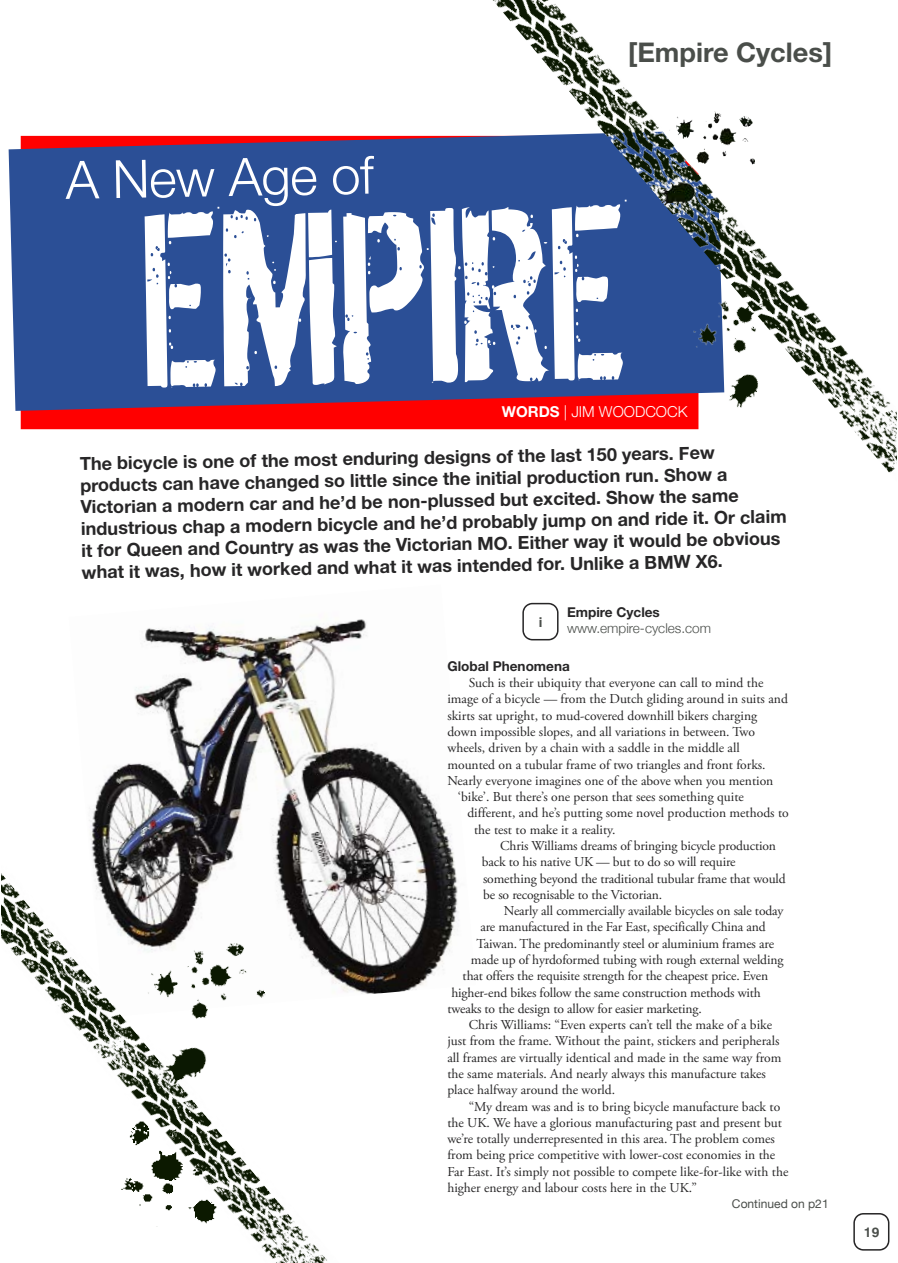
<style>
.page{position:relative;width:898px;height:1263px;background:#fff}
.page>*{position:absolute;margin:0;border:0;box-sizing:border-box;transform-origin:0 0}
.t1{font:226.12px "Dirty Ego";color:#fff}
.t2{font:300 52.88px "Helvetica Neue";color:#fff}
.t3{font:700 27.22px "Helvetica Neue East A";color:#4a4e4a}
.t4{font:700 18px/21.6px "Helvetica Neue East A";color:#272627}
.t5{font:300 15.08px "Helvetica Neue";color:#fff}
.t6{font:13.5px "Adobe Garamond Pro";color:#272627}
.t7{font:700 13.5px "Helvetica Neue East A";color:#272627}
.t8{font:300 13.5px "Helvetica Neue";color:#4a4e4a}
.t9{font:700 13.5px "Swiss 721 BT";color:#4a4e4a}
.t10{font:12.15px "Helvetica Neue";color:#4a4e4a}
.s1{font-family:"Helvetica Neue East A";font-weight:700}
</style>
<div class="page">
<div style="left:21px;top:411px;width:456px;height:18px;background:#f00"></div>
<div style="left:9px;top:135px;width:468px;height:276px;background:#2b4f96"></div>
<img style="left:89px;top:619px;width:365px;height:238px">
<svg style="left:853px;top:1213px;width:36px;height:37px"></svg>
<img style="left:1px;top:857px;width:458px;height:406px">
<img style="left:110px;top:924px;width:187px;height:191px">
<svg style="left:522px;top:603px;width:36px;height:37px"></svg>
<img style="left:101px;top:1117px;width:155px;height:110px">
<img style="left:477px;top:0;width:419px;height:473px">
<img style="left:647px;top:94px;width:108px;height:137px">
<h3 class="t3" style="left:628px;top:43px;width:205px">[Empire Cycles]</h3>
<h2 class="t2" style="left:65px;top:148px;width:310px;rotate:-1deg">A New Age of</h2>
<h1 class="t1" style="left:139px;top:163px;width:486px;rotate:-1deg">EMPIRE</h1>
<p class="t5" style="left:502px;top:403px;width:187px"><span class="s1">WORDS</span> | JIM WOODCOCK</p>
<p class="t4" style="left:80px;top:454px;width:707px;rotate:-1deg">The bicycle is one of the most enduring designs of the last 150 years. Few products can have changed so little since the initial production run. Show a Victorian a modern car and he’d be non-plussed but excited. Show the same industrious chap a modern bicycle and he’d probably jump on and ride it. Or claim it for Queen and Country as was the Victorian MO. Either way it would be obvious what it was, how it worked and what it was intended for. Unlike a BMW X6.</p>
<p class="t9" style="left:539px;top:617px;width:5px">i</p>
<p class="t7" style="left:567px;top:607px;width:94px">Empire Cycles</p>
<p class="t8" style="left:567px;top:619px;width:146px">www.empire-cycles.com</p>
<p class="t7" style="left:447px;top:661px;width:124px">Global Phenomena</p>
<p class="t6" style="left:469px;top:677px;width:296px">Such is their ubiquity that everyone can call to mind the</p>
<p class="t6" style="left:447px;top:693px;width:342px">image of a bicycle — from the Dutch gliding around in suits and</p>
<p class="t6" style="left:447px;top:710px;width:311px">skirts sat upright, to mud-covered downhill bikers charging</p>
<p class="t6" style="left:447px;top:726px;width:309px">down impossible slopes, and all variations in between. Two</p>
<p class="t6" style="left:447px;top:742px;width:294px">wheels, driven by a chain with a saddle in the middle all</p>
<p class="t6" style="left:447px;top:759px;width:320px">mounted on a tubular frame of two triangles and front forks.</p>
<p class="t6" style="left:447px;top:775px;width:327px">Nearly everyone imagines one of the above when you mention</p>
<p class="t6" style="left:458px;top:791px;width:287px">‘bike’. But there’s one person that sees something quite</p>
<p class="t6" style="left:467px;top:807px;width:323px">different, and he’s putting some novel production methods to</p>
<p class="t6" style="left:474px;top:824px;width:143px">the test to make it a reality.</p>
<p class="t6" style="left:500px;top:840px;width:277px">Chris Williams dreams of bringing bicycle production</p>
<p class="t6" style="left:482px;top:856px;width:255px">back to his native UK — but to do so will require</p>
<p class="t6" style="left:483px;top:872px;width:304px">something beyond the traditional tubular frame that would</p>
<p class="t6" style="left:483px;top:889px;width:180px">be so recognisable to the Victorian.</p>
<p class="t6" style="left:504px;top:905px;width:281px">Nearly all commercially available bicycles on sale today</p>
<p class="t6" style="left:480px;top:921px;width:287px">are manufactured in the Far East, specifically China and</p>
<p class="t6" style="left:477px;top:938px;width:299px">Taiwan. The predominantly steel or aluminium frames are</p>
<p class="t6" style="left:471px;top:954px;width:314px">made up of hyrdoformed tubing with rough external welding</p>
<p class="t6" style="left:463px;top:970px;width:307px">that offers the requisite strength for the cheapest price. Even</p>
<p class="t6" style="left:451px;top:986px;width:311px">higher-end bikes follow the same construction methods with</p>
<p class="t6" style="left:447px;top:1003px;width:256px">tweaks to the design to allow for easier marketing.</p>
<p class="t6" style="left:469px;top:1019px;width:305px">Chris Williams: “Even experts can’t tell the make of a bike</p>
<p class="t6" style="left:447px;top:1035px;width:334px">just from the frame. Without the paint, stickers and peripherals</p>
<p class="t6" style="left:447px;top:1052px;width:336px">all frames are virtually identical and made in the same way from</p>
<p class="t6" style="left:447px;top:1068px;width:320px">the same materials. And nearly always this manufacture takes</p>
<p class="t6" style="left:447px;top:1084px;width:169px">place halfway around the world.</p>
<p class="t6" style="left:469px;top:1100px;width:313px">“My dream was and is to bring bicycle manufacture back to</p>
<p class="t6" style="left:447px;top:1117px;width:336px">the UK. We have a glorious manufacturing past and present but</p>
<p class="t6" style="left:447px;top:1133px;width:329px">we’re totally underrepresented in this area. The problem comes</p>
<p class="t6" style="left:447px;top:1149px;width:329px">from being price competitive with lower-cost economies in the</p>
<p class="t6" style="left:447px;top:1166px;width:342px">Far East. It’s simply not possible to compete like-for-like with the</p>
<p class="t6" style="left:447px;top:1182px;width:251px">higher energy and labour costs here in the UK.”</p>
<p class="t10" style="left:732px;top:1197px;width:98px">Continued on p21</p>
<p class="t9" style="left:864px;top:1227px;width:17px">19</p>
</div>
